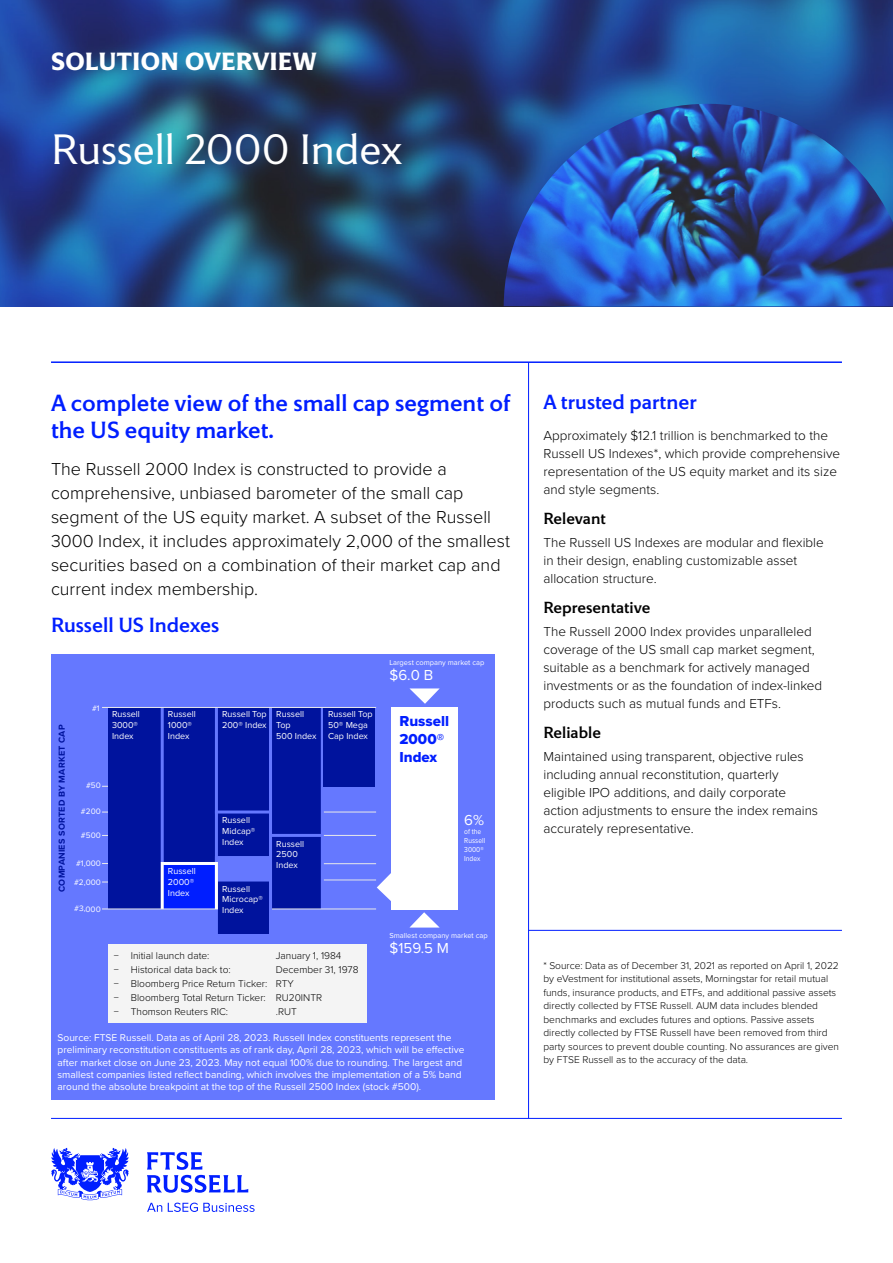
<style>
.page{position:relative;width:893px;height:1263px;background:#fff}
.page>*{position:absolute;margin:0;border:0;box-sizing:border-box;transform-origin:0 0}
.t1{font:300 43.5px "LSEG Motto";color:#fff}
.t2{font:700 25.5px "LSEG Motto";color:#fff}
.t3{font:500 24px/27px "LSEG Motto";color:#001eff}
.t4{font:500 21px "LSEG Motto";color:#001eff}
.t5{font:300 18px/24px "Proxima Nova";color:#000}
.t6{font:500 16.5px "LSEG Motto";color:#000}
.t7{font:15px/18px "Proxima Nova Extrabld";color:#001eff}
.t8{font:15px "Proxima Nova";color:#fff}
.t9{font:300 13.5px/18px "Proxima Nova";color:#000}
.t10{font:300 10.2px/13.5px "Proxima Nova";color:#000}
.t11{font:10.2px/12.3px "Proxima Nova";color:#fff}
.t12{font:9px/10.8px "Proxima Nova";color:#fff}
.t13{font:700 9px "Proxima Nova";letter-spacing:.025em;color:#00139d}
.t14{font:8.25px "Proxima Nova";color:#fff}
.t15{font:7.5px "Proxima Nova";color:#fff}
.t16{font:7.5px/9px "Proxima Nova";color:#fff;scale:.9 1}
</style>
<div class="page">
<hr style="left:51px;top:361px;width:791px;height:2px;background:#001eff">
<svg style="left:51px;top:1148px;width:204px;height:64px"></svg>
<hr style="left:529px;top:930px;width:313px;height:1px;background:#001eff">
<hr style="left:528px;top:363px;width:1px;height:755px;background:#001eff">
<hr style="left:51px;top:1118px;width:791px;height:1px;background:#001eff">
<div style="left:51px;top:654px;width:443px;height:445px;background:#6578ff"></div>
<div style="left:164px;top:865px;width:51px;height:44px;background:#001eff"></div>
<div style="left:108px;top:944px;width:259px;height:79px;background:#f4f4f4"></div>
<svg style="left:377px;top:873px;width:14px;height:28px"></svg>
<svg style="left:410px;top:912px;width:29px;height:15px"></svg>
<svg style="left:409px;top:688px;width:31px;height:16px"></svg>
<div style="left:272px;top:708px;width:49px;height:200px;background:#00139d"></div>
<div style="left:164px;top:708px;width:51px;height:154px;background:#00139d"></div>
<div style="left:108px;top:708px;width:53px;height:200px;background:#00139d"></div>
<div style="left:218px;top:708px;width:51px;height:226px;background:#00139d"></div>
<hr style="left:161px;top:862px;width:3px;height:47px;background:#fff">
<hr style="left:215px;top:810px;width:56px;height:3px;background:#6578ff">
<hr style="left:323px;top:812px;width:53px;height:1px;background:#eaeaea">
<hr style="left:323px;top:835px;width:53px;height:1px;background:#eaeaea">
<hr style="left:323px;top:863px;width:53px;height:1px;background:#eaeaea">
<hr style="left:323px;top:880px;width:53px;height:1px;background:#eaeaea">
<div style="left:215px;top:856px;width:56px;height:25px;background:#6578ff"></div>
<hr style="left:271px;top:834px;width:51px;height:3px;background:#6578ff">
<hr style="left:321px;top:708px;width:3px;height:201px;background:#6578ff">
<hr style="left:272px;top:908px;width:104px;height:1px;background:#eaeaea">
<hr style="left:102px;top:908px;width:116px;height:1px;background:#eaeaea">
<div style="left:324px;top:708px;width:51px;height:78px;background:#00139d"></div>
<div style="left:391px;top:707px;width:67px;height:202px;background:#fff"></div>
<hr style="left:215px;top:862px;width:3px;height:47px;background:#fff">
<hr style="left:102px;top:707px;width:274px;height:1px;background:#eaeaea">
<hr style="left:163px;top:862px;width:53px;height:3px;background:#fff">
<svg style="left:0;top:0;width:893px;height:306px;background:#224a82"></svg>
<img style="left:504px;top:104px;width:389px;height:202px">
<h2 class="t2" style="left:51px;top:46px;width:267px">SOLUTION OVERVIEW</h2>
<h1 class="t1" style="left:51px;top:123px;width:353px">Russell 2000 Index</h1>
<h3 class="t3" style="left:51px;top:389px;width:461px">A complete view of the small cap segment of the US equity market.</h3>
<p class="t5" style="left:51px;top:456px;width:460px">The Russell 2000 Index is constructed to provide a comprehensive, unbiased barometer of the small cap segment of the US equity market. A subset of the Russell 3000 Index, it includes approximately 2,000 of the smallest securities based on a combination of their market cap and current index membership.</p>
<h3 class="t4" style="left:51px;top:612px;width:170px">Russell US Indexes</h3>
<p class="t13" style="left:55px;top:892px;width:169px;rotate:-90deg">COMPANIES SORTED BY MARKET CAP</p>
<p class="t14" style="left:92px;top:702px;width:9px">#1</p>
<p class="t14" style="left:86px;top:779px;width:16px">#50</p>
<p class="t14" style="left:81px;top:805px;width:21px">#200</p>
<p class="t14" style="left:81px;top:829px;width:21px">#500</p>
<p class="t14" style="left:76px;top:857px;width:26px">#1,000</p>
<p class="t14" style="left:74px;top:876px;width:28px">#2,000</p>
<p class="t14" style="left:74px;top:902px;width:28px;rotate:1deg">#3,000</p>
<p class="t15" style="left:389px;top:657px;width:96px">Largest company market cap</p>
<p class="t8" style="left:389px;top:663px;width:45px">$6.0 B</p>
<p class="t12" style="left:112px;top:708px;width:29px">Russell<br>3000®<br>Index</p>
<p class="t12" style="left:168px;top:708px;width:29px">Russell<br>1000®<br>Index</p>
<p class="t12" style="left:222px;top:708px;width:46px">Russell Top<br>200® Index</p>
<p class="t12" style="left:276px;top:708px;width:42px">Russell<br>Top<br>500 Index</p>
<p class="t12" style="left:328px;top:708px;width:46px">Russell Top<br>50® Mega<br>Cap Index</p>
<p class="t7" style="left:399px;top:711px;width:51px">Russell<br>2000®<br>Index</p>
<p class="t12" style="left:168px;top:865px;width:29px">Russell<br>2000®<br>Index</p>
<p class="t12" style="left:222px;top:814px;width:35px">Russell<br>Midcap®<br>Index</p>
<p class="t12" style="left:222px;top:883px;width:42px">Russell<br>Microcap®<br>Index</p>
<p class="t12" style="left:276px;top:838px;width:29px">Russell<br>2500<br>Index</p>
<p class="t8" style="left:464px;top:809px;width:21px">6%</p>
<p class="t16" style="left:464px;top:826px;width:25px">of the<br>Russell<br>3000®<br>Index</p>
<p class="t10" style="left:114px;top:948px;width:97px">− Initial launch date:</p>
<p class="t10" style="left:276px;top:948px;width:67px">January 1, 1984</p>
<p class="t10" style="left:114px;top:962px;width:118px">− Historical data back to:</p>
<p class="t10" style="left:114px;top:962px;width:246px;line-height:14.1px;text-indent:162px">December 31, 1978 − Bloomberg Price Return Ticker: RTY<br>− Bloomberg Total Return Ticker: RU20INTR<br>− Thomson Reuters RIC:</p>
<p class="t10" style="left:276px;top:1004px;width:23px">.RUT</p>
<p class="t15" style="left:389px;top:930px;width:100px">Smallest company market cap</p>
<p class="t8" style="left:389px;top:937px;width:61px">$159.5 M</p>
<p class="t11" style="left:58px;top:1031px;width:408px">Source: FTSE Russell. Data as of April 28, 2023. Russell Index constituents represent the preliminary reconstitution constituents as of rank day, April 28, 2023, which will be effective after market close on June 23, 2023. May not equal 100% due to rounding. The largest and smallest companies listed reflect banding, which involves the implementation of a 5% band around the absolute breakpoint at the top of the Russell 2500 Index (stock #500).</p>
<h3 class="t4" style="left:543px;top:389px;width:155px">A trusted partner</h3>
<p class="t9" style="left:543px;top:425px;width:298px">Approximately $12.1 trillion is benchmarked to the Russell US Indexes*, which provide comprehensive representation of the US equity market and its size and style segments.</p>
<p class="t6" style="left:543px;top:509px;width:64px">Relevant</p>
<p class="t9" style="left:543px;top:532px;width:282px">The Russell US Indexes are modular and flexible in their design, enabling customizable asset allocation structure.</p>
<p class="t6" style="left:543px;top:598px;width:108px">Representative</p>
<p class="t9" style="left:543px;top:621px;width:280px">The Russell 2000 Index provides unparalleled coverage of the US small cap market segment, suitable as a benchmark for actively managed investments or as the foundation of index-linked products such as mutual funds and ETFs.</p>
<p class="t6" style="left:543px;top:723px;width:59px">Reliable</p>
<p class="t9" style="left:543px;top:746px;width:276px">Maintained using transparent, objective rules including annual reconstitution, quarterly eligible IPO additions, and daily corporate action adjustments to ensure the index remains accurately representative.</p>
<p class="t10" style="left:543px;top:958px;width:297px">* Source: Data as of December 31, 2021 as reported on April 1, 2022 by eVestment for institutional assets, Morningstar for retail mutual funds, insurance products, and ETFs, and additional passive assets directly collected by FTSE Russell. AUM data includes blended benchmarks and excludes futures and options. Passive assets directly collected by FTSE Russell have been removed from third party sources to prevent double counting. No assurances are given by FTSE Russell as to the accuracy of the data.</p>
</div>
